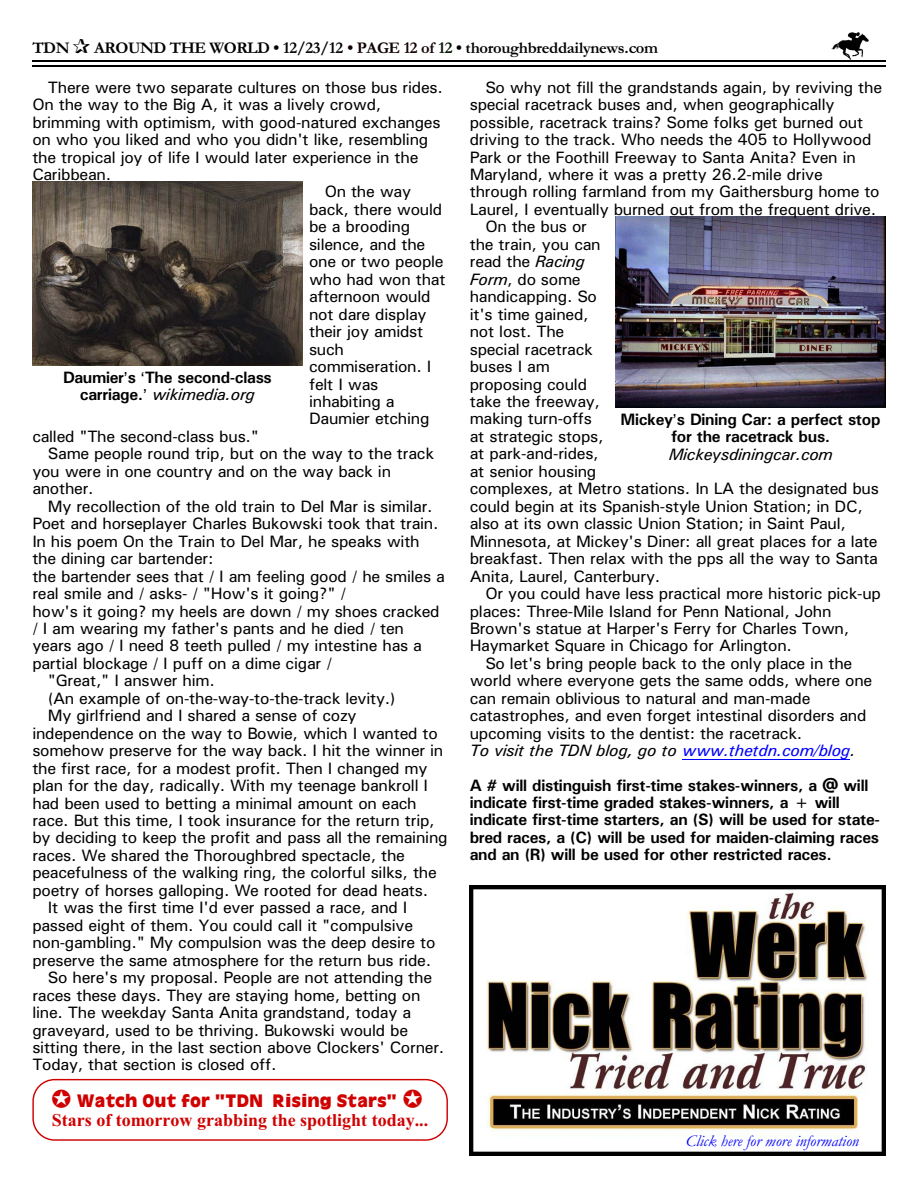
<style>
.page{position:relative;width:918px;height:1188px;background:#fff}
.page>*{position:absolute;margin:0;border:0;box-sizing:border-box;transform-origin:0 0}
.t1{font:700 18px "Times New Roman";color:#d10000}
.t2{font:900 18px "Antiquarian";color:#d10000}
.t3{font:16.5px "Univers";letter-spacing:-.015em;color:#000}
.t4{font:700 16.5px/17.2px "Univers";letter-spacing:-.015em;color:#000;text-align:center}
.t5{font:700 16.5px "Garamond";letter-spacing:-.02em;color:#000}
.t6{font:italic 16.5px "Univers";letter-spacing:-.015em;color:#000}
.t7{font:italic 16.5px "Garamond";color:#00f}
.s1{color:#0f0000}
.s2{color:#001400}
.s3{font-weight:400;font-style:italic}
.s4{font-style:italic}
.s5{color:#00f}
</style>
<div class="page">
<img style="left:832px;top:32px;width:36px;height:27px">
<hr style="left:32px;top:61px;width:853px;height:1px;background:#000">
<hr style="left:32px;top:66px;width:853px;height:1px;background:#000">
<img style="left:32px;top:182px;width:271px;height:183px">
<img style="left:616px;top:217px;width:270px;height:191px">
<hr style="left:682px;top:759px;width:168px;height:1px;background:#00f">
<img style="left:470px;top:886px;width:416px;height:270px">
<div style="left:32px;top:1079px;width:416px;height:62px;border:1px solid #d10000;border-radius:22px"></div>
<p class="t5" style="left:32px;top:42px;width:39px">TDN</p>
<p class="t5" style="left:94px;top:42px;width:565px">AROUND THE WORLD • 12/23/12 <span class="s1">• PAGE 12 of</span> <span class="s2">12</span> • thoroughbreddailynews.com</p>
<p class="t3" style="left:48px;top:81px;width:396px">There were two separate cultures on those bus rides.</p>
<p class="t3" style="left:32px;top:99px;width:351px">On the way to the Big A, it was a lively crowd,</p>
<p class="t3" style="left:32px;top:116px;width:410px">brimming with optimism, with good-natured exchanges</p>
<p class="t3" style="left:32px;top:134px;width:397px">on who you liked and who you didn't like, resembling</p>
<p class="t3" style="left:32px;top:151px;width:388px">the tropical joy of life I would later experience in the</p>
<p class="t3" style="left:32px;top:169px;width:80px">Caribbean.</p>
<p class="t3" style="left:325px;top:186px;width:88px">On the way</p>
<p class="t3" style="left:309px;top:204px;width:135px">back, there would</p>
<p class="t3" style="left:309px;top:221px;width:103px">be a brooding</p>
<p class="t3" style="left:309px;top:238px;width:118px">silence, and the</p>
<p class="t3" style="left:309px;top:256px;width:136px">one or two people</p>
<p class="t3" style="left:309px;top:273px;width:138px">who had won that</p>
<p class="t3" style="left:309px;top:291px;width:123px">afternoon would</p>
<p class="t3" style="left:309px;top:308px;width:119px">not dare display</p>
<p class="t3" style="left:309px;top:326px;width:116px">their joy amidst</p>
<p class="t3" style="left:309px;top:343px;width:37px">such</p>
<p class="t3" style="left:309px;top:361px;width:124px">commiseration. I</p>
<p class="t3" style="left:309px;top:378px;width:71px">felt I was</p>
<p class="t3" style="left:309px;top:396px;width:87px">inhabiting a</p>
<p class="t3" style="left:309px;top:413px;width:122px">Daumier etching</p>
<p class="t3" style="left:32px;top:431px;width:228px">called "The second-class bus."</p>
<p class="t3" style="left:48px;top:448px;width:388px">Same people round trip, but on the way to the track</p>
<p class="t3" style="left:32px;top:465px;width:360px">you were in one country and on the way back in</p>
<p class="t3" style="left:32px;top:483px;width:63px">another.</p>
<p class="t3" style="left:48px;top:500px;width:386px">My recollection of the old train to Del Mar is similar.</p>
<p class="t3" style="left:32px;top:518px;width:408px">Poet and horseplayer Charles Bukowski took that train.</p>
<p class="t3" style="left:32px;top:535px;width:389px">In his poem On the Train to Del Mar, he speaks with</p>
<p class="t3" style="left:32px;top:553px;width:183px">the dining car bartender:</p>
<p class="t3" style="left:32px;top:570px;width:414px">the bartender sees that / I am feeling good / he smiles a</p>
<p class="t3" style="left:32px;top:588px;width:315px">real smile and / asks- / "How's it going?" /</p>
<p class="t3" style="left:32px;top:605px;width:409px">how's it going? my heels are down / my shoes cracked</p>
<p class="t3" style="left:32px;top:623px;width:373px">/ I am wearing my father's pants and he died / ten</p>
<p class="t3" style="left:32px;top:640px;width:391px">years ago / I need 8 teeth pulled / my intestine has a</p>
<p class="t3" style="left:32px;top:658px;width:301px">partial blockage / I puff on a dime cigar /</p>
<p class="t3" style="left:48px;top:675px;width:168px">"Great," I answer him.</p>
<p class="t3" style="left:48px;top:692px;width:349px">(An example of on-the-way-to-the-track levity.)</p>
<p class="t3" style="left:48px;top:710px;width:310px">My girlfriend and I shared a sense of cozy</p>
<p class="t3" style="left:32px;top:727px;width:407px">independence on the way to Bowie, which I wanted to</p>
<p class="t3" style="left:32px;top:745px;width:413px">somehow preserve for the way back. I hit the winner in</p>
<p class="t3" style="left:32px;top:762px;width:397px">the first race, for a modest profit. Then I changed my</p>
<p class="t3" style="left:32px;top:780px;width:397px">plan for the day, radically. With my teenage bankroll I</p>
<p class="t3" style="left:32px;top:797px;width:386px">had been used to betting a minimal amount on each</p>
<p class="t3" style="left:32px;top:815px;width:404px">race. But this time, I took insurance for the return trip,</p>
<p class="t3" style="left:32px;top:832px;width:417px">by deciding to keep the profit and pass all the remaining</p>
<p class="t3" style="left:32px;top:850px;width:374px">races. We shared the Thoroughbred spectacle, the</p>
<p class="t3" style="left:32px;top:867px;width:406px">peacefulness of the walking ring, the colorful silks, the</p>
<p class="t3" style="left:32px;top:884px;width:397px">poetry of horses galloping. We rooted for dead heats.</p>
<p class="t3" style="left:48px;top:902px;width:361px">It was the first time I'd ever passed a race, and I</p>
<p class="t3" style="left:32px;top:919px;width:382px">passed eight of them. You could call it "compulsive</p>
<p class="t3" style="left:32px;top:937px;width:405px">non-gambling." My compulsion was the deep desire to</p>
<p class="t3" style="left:32px;top:954px;width:400px">preserve the same atmosphere for the return bus ride.</p>
<p class="t3" style="left:48px;top:972px;width:386px">So here's my proposal. People are not attending the</p>
<p class="t3" style="left:32px;top:989px;width:390px">races these days. They are staying home, betting on</p>
<p class="t3" style="left:32px;top:1007px;width:380px">line. The weekday Santa Anita grandstand, today a</p>
<p class="t3" style="left:32px;top:1024px;width:377px">graveyard, used to be thriving. Bukowski would be</p>
<p class="t3" style="left:32px;top:1042px;width:414px">sitting there, in the last section above Clockers' Corner.</p>
<p class="t3" style="left:32px;top:1059px;width:246px">Today, that section is closed off.</p>
<p class="t4" style="left:63px;top:370px;width:210px">Daumier s The second-class carriage. <span class="s3">wikimedia.org</span></p>
<p class="t2" style="left:77px;top:1093px;width:322px">Watch Out for “<span class="s4">TDN</span> Rising Stars”</p>
<p class="t1" style="left:52px;top:1114px;width:378px">Stars of tomorrow grabbing the spotlight today...</p>
<p class="t3" style="left:485px;top:81px;width:398px">So why not fill the grandstands again, by reviving the</p>
<p class="t3" style="left:470px;top:99px;width:366px">special racetrack buses and, when geographically</p>
<p class="t3" style="left:470px;top:116px;width:395px">possible, racetrack trains? Some folks get burned out</p>
<p class="t3" style="left:470px;top:134px;width:403px">driving to the track. Who needs the 405 to Hollywood</p>
<p class="t3" style="left:470px;top:151px;width:388px">Park or the Foothill Freeway to Santa Anita? Even in</p>
<p class="t3" style="left:470px;top:169px;width:355px">Maryland, where it was a pretty 26.2-mile drive</p>
<p class="t3" style="left:470px;top:186px;width:411px">through rolling farmland from my Gaithersburg home to</p>
<p class="t3" style="left:470px;top:204px;width:408px">Laurel, I eventually burned out from the frequent drive.</p>
<p class="t3" style="left:485px;top:221px;width:103px">On the bus or</p>
<p class="t3" style="left:470px;top:238px;width:132px">the train, you can</p>
<p class="t3" style="left:470px;top:256px;width:117px">read the <span class="s4">Racing</span></p>
<p class="t3" style="left:470px;top:273px;width:112px"><span class="s4">Form</span>, do some</p>
<p class="t3" style="left:470px;top:291px;width:129px">handicapping. So</p>
<p class="t3" style="left:470px;top:308px;width:120px">it's time gained,</p>
<p class="t3" style="left:470px;top:326px;width:96px">not lost. The</p>
<p class="t3" style="left:470px;top:343px;width:125px">special racetrack</p>
<p class="t3" style="left:470px;top:361px;width:82px">buses I am</p>
<p class="t3" style="left:470px;top:378px;width:119px">proposing could</p>
<p class="t3" style="left:470px;top:396px;width:132px">take the freeway,</p>
<p class="t3" style="left:470px;top:413px;width:124px">making turn-offs</p>
<p class="t3" style="left:470px;top:431px;width:135px">at strategic stops,</p>
<p class="t3" style="left:470px;top:448px;width:130px">at park-and-rides,</p>
<p class="t3" style="left:470px;top:465px;width:128px">at senior housing</p>
<p class="t3" style="left:470px;top:483px;width:411px">complexes, at Metro stations. In LA the designated bus</p>
<p class="t3" style="left:470px;top:500px;width:395px">could begin at its Spanish-style Union Station; in DC,</p>
<p class="t3" style="left:470px;top:518px;width:378px">also at its own classic Union Station; in Saint Paul,</p>
<p class="t3" style="left:470px;top:535px;width:409px">Minnesota, at Mickey's Diner: all great places for a late</p>
<p class="t3" style="left:470px;top:553px;width:410px">breakfast. Then relax with the pps all the way to Santa</p>
<p class="t3" style="left:470px;top:570px;width:192px">Anita, Laurel, Canterbury.</p>
<p class="t3" style="left:485px;top:588px;width:397px">Or you could have less practical more historic pick-up</p>
<p class="t3" style="left:470px;top:605px;width:363px">places: Three-Mile Island for Penn National, John</p>
<p class="t3" style="left:470px;top:623px;width:381px">Brown's statue at Harper's Ferry for Charles Town,</p>
<p class="t3" style="left:470px;top:640px;width:324px">Haymarket Square in Chicago for Arlington.</p>
<p class="t3" style="left:485px;top:658px;width:369px">So let's bring people back to the only place in the</p>
<p class="t3" style="left:470px;top:675px;width:404px">world where everyone gets the same odds, where one</p>
<p class="t3" style="left:470px;top:692px;width:342px">can remain oblivious to natural and man-made</p>
<p class="t3" style="left:470px;top:710px;width:398px">catastrophes, and even forget intestinal disorders and</p>
<p class="t3" style="left:470px;top:727px;width:334px">upcoming visits to the dentist: the racetrack.</p>
<p class="t6" style="left:470px;top:745px;width:387px">To visit the TDN blog, go to <span class="s5">www.thetdn.com/blog</span>.</p>
<p class="t4" style="left:470px;top:778px;width:412px;text-align:left">A # will distinguish first-time stakes-winners, a @ will indicate first-time graded stakes-winners, a + will indicate first-time starters, an (S) will be used for state&shy;bred races, a (C) will be used for maiden-claiming races and an (R) will be used for other restricted races.</p>
<p class="t4" style="left:621px;top:412px;width:261px">Mickey s Dining Car: a perfect stop for the racetrack bus.</p>
<p class="t6" style="left:669px;top:449px;width:166px">Mickeysdiningcar.com</p>
<p class="t7" style="left:686px;top:1135px;width:175px">Click here for more information</p>
</div>
